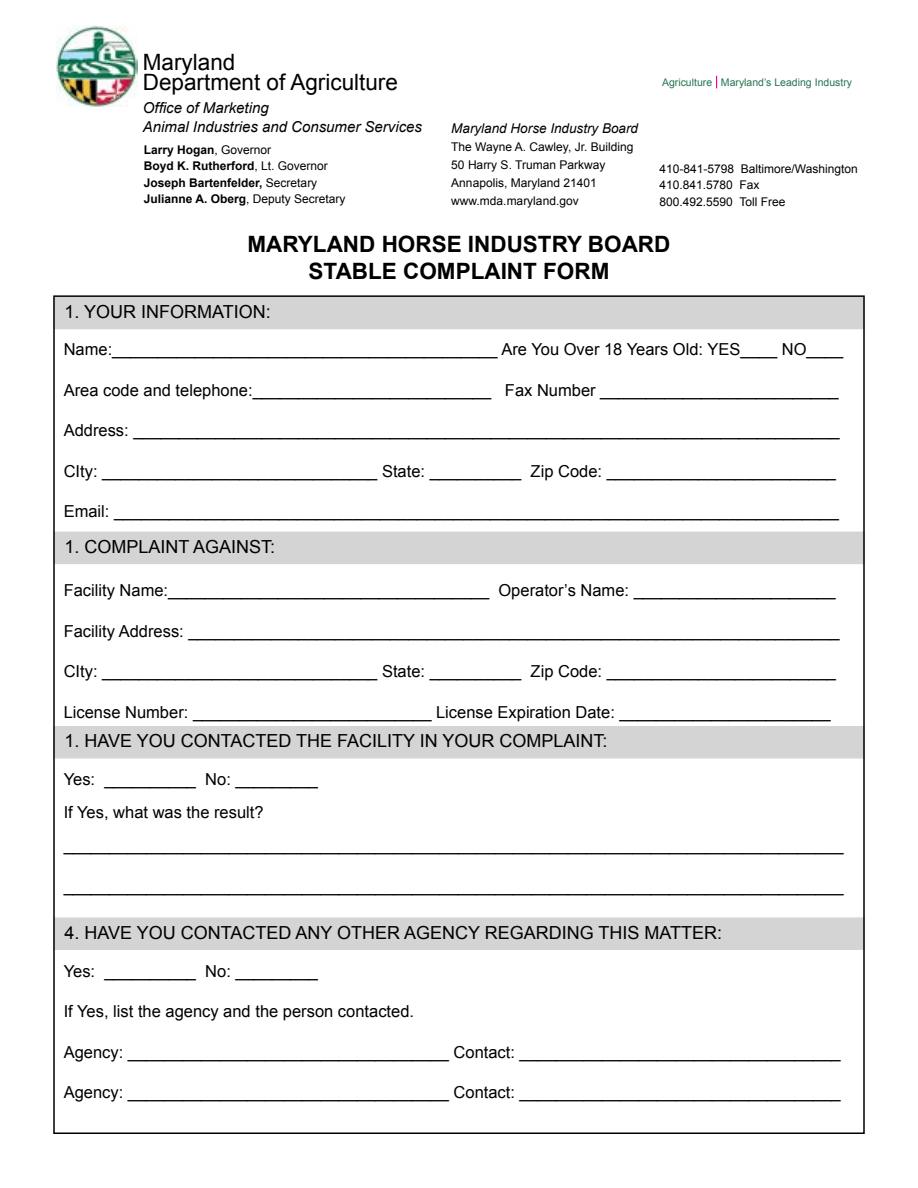
<style>
.page{position:relative;width:918px;height:1188px;background:#fff}
.page>*{position:absolute;margin:0;border:0;box-sizing:border-box;transform-origin:0 0}
.t1{font:700 22.5px/27px "Arial";color:#000;text-align:center}
.t2{font:22.5px/19.5px "Arial";color:#000}
.t3{font:18px "Arial";color:#000}
.t4{font:16.5px/33px "Arial";color:#000}
.t5{font:italic 15px/19.8px "Arial";color:#000}
.t6{font:italic 13.5px "Arial";color:#000}
.t7{font:12px/18px "Arial";color:#000}
.t8{font:700 12px/16.5px "Arial";color:#000}
.t9{font:10.5px "Arial";color:#257452}
.s1{font-weight:400}
</style>
<div class="page">
<div style="left:53px;top:297px;width:812px;height:32px;background:#d4d4d4"></div>
<div style="left:53px;top:532px;width:812px;height:32px;background:#d4d4d4"></div>
<div style="left:53px;top:726px;width:812px;height:33px;background:#d4d4d4"></div>
<div style="left:53px;top:917px;width:812px;height:33px;background:#d4d4d4"></div>
<img style="left:56px;top:25px;width:82px;height:82px">
<svg style="left:716px;top:76px;width:1px;height:12px"></svg>
<h1 class="t2" style="left:143px;top:53px;width:257px">Maryland<br>Department of Agriculture</h1>
<p class="t5" style="left:143px;top:98px;width:281px">Office of Marketing<br>Animal Industries and Consumer Services</p>
<p class="t8" style="left:144px;top:142px;width:203px">Larry Hogan<span class="s1">, Governor<br></span>Boyd K. Rutherford<span class="s1">, Lt. Governor<br></span>Joseph Bartenfelder, <span class="s1">Secretary<br></span>Julianne A. Oberg<span class="s1">, Deputy Secretary</span></p>
<p class="t6" style="left:451px;top:120px;width:188px">Maryland Horse Industry Board</p>
<p class="t7" style="left:451px;top:138px;width:184px">The Wayne A. Cawley, Jr. Building<br>50 Harry S. Truman Parkway<br>Annapolis, Maryland 21401 www.mda.maryland.gov</p>
<p class="t9" style="left:662px;top:76px;width:192px">Agriculture Maryland’s Leading Industry</p>
<p class="t7" style="left:660px;top:160px;width:200px;line-height:16.5px">410-841-5798 Baltimore/Washington<br>410.841.5780 Fax<br>800.492.5590 Toll Free</p>
<h1 class="t1" style="left:248px;top:231px;width:424px">MARYLAND HORSE INDUSTRY BOARD<br>STABLE COMPLAINT FORM</h1>
<p class="t3" style="left:64px;top:300px;width:208px">1. YOUR INFORMATION:</p>
<p class="t4" style="left:64px;top:333px;width:781px">Name:__________________________________________ Are You Over 18 Years Old: YES____ NO____</p>
<p class="t4" style="left:64px;top:374px;width:777px">Area code and telephone:__________________________ Fax Number __________________________</p>
<p class="t4" style="left:64px;top:414px;width:778px">Address: _____________________________________________________________________________</p>
<p class="t4" style="left:64px;top:455px;width:774px">CIty: ______________________________ State: __________ Zip Code: _________________________</p>
<p class="t4" style="left:64px;top:495px;width:777px">Email: _______________________________________________________________________________</p>
<p class="t3" style="left:64px;top:535px;width:212px">1. COMPLAINT AGAINST:</p>
<p class="t4" style="left:64px;top:574px;width:773px">Facility Name:___________________________________ Operator’s Name: ______________________</p>
<p class="t4" style="left:64px;top:615px;width:778px">Facility Address: _______________________________________________________________________</p>
<p class="t4" style="left:64px;top:655px;width:774px">CIty: ______________________________ State: __________ Zip Code: _________________________</p>
<p class="t4" style="left:64px;top:696px;width:768px">License Number: __________________________ License Expiration Date: _______________________</p>
<p class="t3" style="left:64px;top:729px;width:545px">1. HAVE YOU CONTACTED THE FACILITY IN YOUR COMPLAINT:</p>
<p class="t4" style="left:64px;top:763px;width:781px">Yes: __________ No: _________<br>If Yes, what was the result? _____________________________________________________________________________________</p>
<p class="t4" style="left:64px;top:870px;width:781px">_____________________________________________________________________________________</p>
<p class="t3" style="left:64px;top:921px;width:659px">4. HAVE YOU CONTACTED ANY OTHER AGENCY REGARDING THIS MATTER:</p>
<p class="t4" style="left:64px;top:955px;width:256px">Yes: __________ No: _________</p>
<p class="t4" style="left:64px;top:995px;width:352px">If Yes, list the agency and the person contacted.</p>
<p class="t4" style="left:64px;top:1036px;width:779px">Agency: ___________________________________ Contact: ___________________________________</p>
<p class="t4" style="left:64px;top:1076px;width:779px">Agency: ___________________________________ Contact: ___________________________________</p>
</div>
